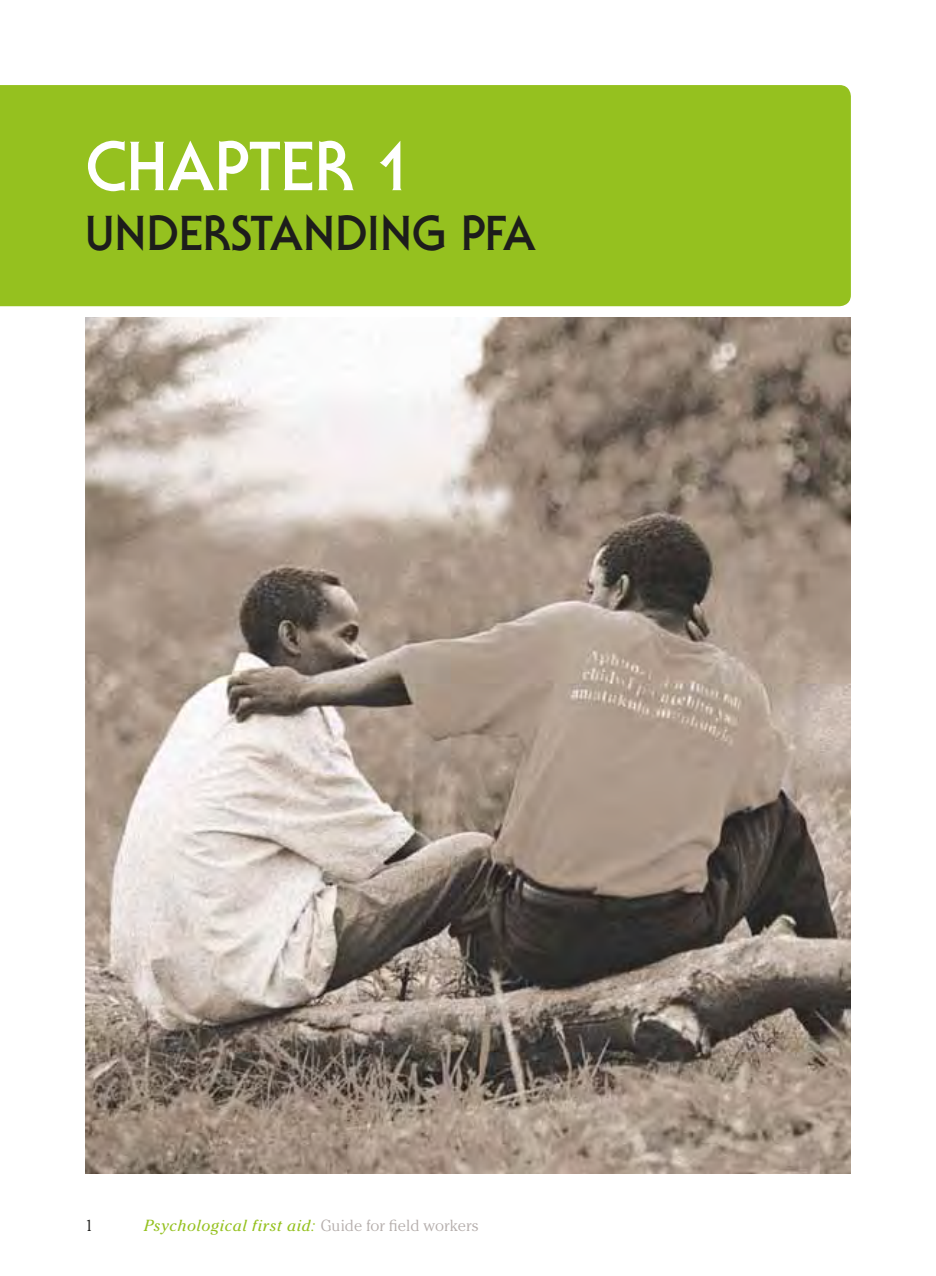
<style>
.page{position:relative;width:936px;height:1276px;background:#fff}
.page>*{position:absolute;margin:0;border:0;box-sizing:border-box;transform-origin:0 0}
.t1{font:700 68px "Serif Gothic Std";color:#fff}
.t2{font:700 48px "Serif Gothic Std";letter-spacing:.055em;color:#1d1d1b}
.t3{font:italic 16px "Cheltenham Std";letter-spacing:.035em;color:#95c11f}
.t4{font:300 16px "Cheltenham Std";color:#1d1d1b}
.s1{font-weight:300;font-style:normal;color:#b5aeac}
</style>
<div class="page">
<div style="left:0;top:85px;width:850px;height:221px;background:#95c11f"></div>
<img style="left:85px;top:317px;width:765px;height:857px">
<h1 class="t1" style="left:85px;top:127px;width:331px">CHAPTER 1</h1>
<h2 class="t2" style="left:85px;top:205px;width:402px">UNDERSTANDING PFA</h2>
<p class="t4" style="left:85px;top:1215px;width:9px">1</p>
<p class="t3" style="left:144px;top:1215px;width:335px">Psychological first aid: <span class="s1">Guide for field workers</span></p>
</div>
